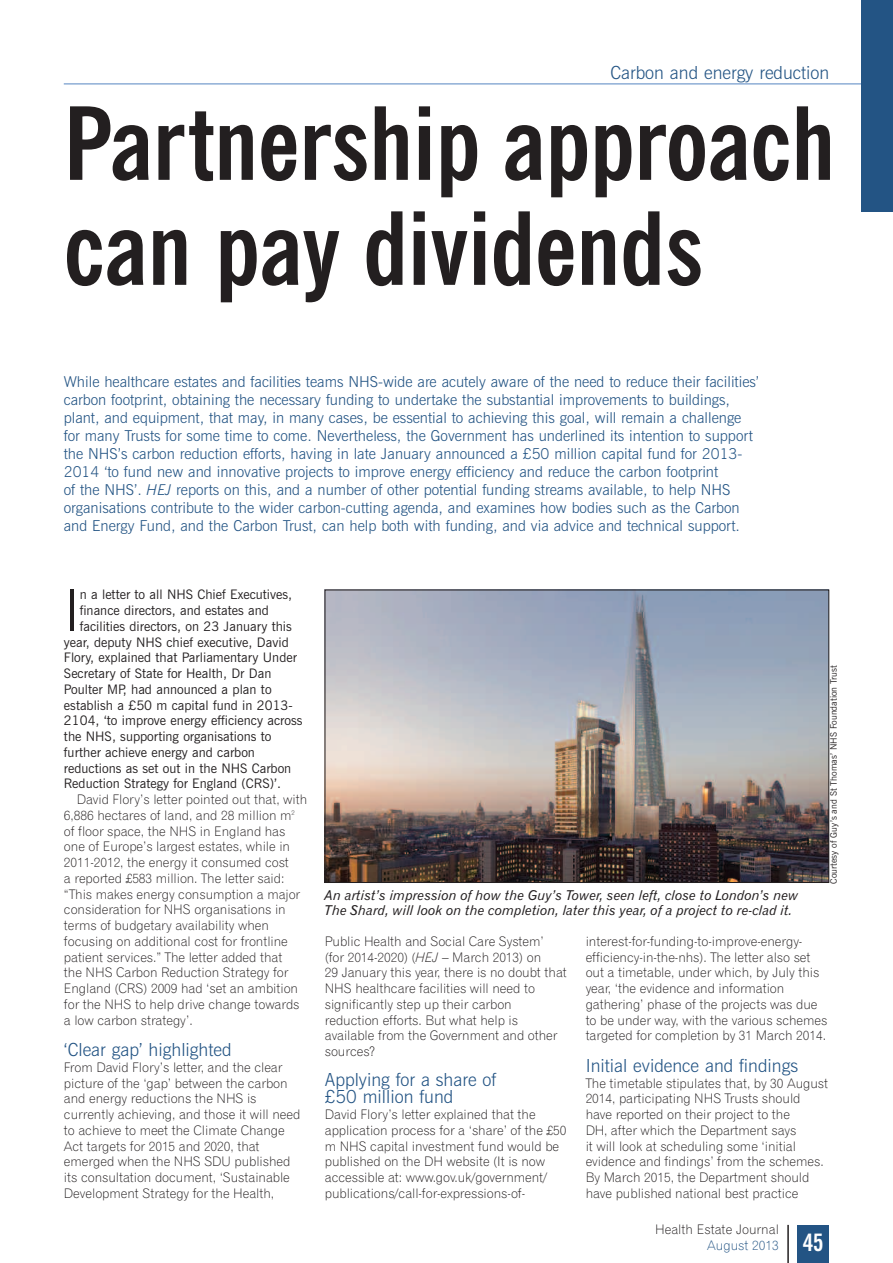
<style>
.page{position:relative;width:893px;height:1263px;background:#fff}
.page>*{position:absolute;margin:0;border:0;box-sizing:border-box;transform-origin:0 0}
.t1{font:700 condensed 100.5px/105px "News Gothic BT";letter-spacing:-.005em;color:#231f20}
.t2{font:300 56.85px "News Gothic BT";color:#231f20}
.t3{font:700 condensed 24px "News Gothic BT";color:#fff}
.t4{font:300 18px/17.2px "News Gothic BT";color:#235484}
.t5{font:300 15px/18px "News Gothic BT";color:#235484}
.t6{font:13.5px/15px "Gothic 720 BT Italic B";color:#231f20}
.t7{font:13.2px/15.8px "Gothic 720 BT Light B";letter-spacing:-.005em;color:#231f20}
.t8{font:13.2px "News Gothic BT";color:#231f20}
.t9{font:13.2px "Gothic 720 BT Light B";color:#235484}
.t10{font:9px "News Gothic BT";color:#231f20}
.s1{font-style:italic}
.s2{font-family:"Gothic 720 BT Light Italic B"}
</style>
<div class="page">
<hr style="left:64px;top:83px;width:829px;height:2px;background:#8eaed6">
<div style="left:861px;top:0;width:32px;height:212px;background:#235484"></div>
<div style="left:797px;top:1225px;width:32px;height:38px;background:#235484"></div>
<hr style="left:787px;top:1225px;width:2px;height:38px;background:#231f20">
<img style="left:327px;top:592px;width:500px;height:289px">
<div style="left:325px;top:590px;width:504px;height:293px;border:1px solid #231f20"></div>
<h3 class="t4" style="left:610px;top:65px;width:220px">Carbon and energy reduction</h3>
<h1 class="t1" style="left:64px;top:99px;width:773px">Partnership approach can pay dividends</h1>
<p class="t5" style="left:64px;top:374px;width:697px">While healthcare estates and facilities teams NHS-wide are acutely aware of the need to reduce their facilities’ carbon footprint, obtaining the necessary funding to undertake the substantial improvements to buildings, plant, and equipment, that may, in many cases, be essential to achieving this goal, will remain a challenge for many Trusts for some time to come. Nevertheless, the Government has underlined its intention to support the NHS’s carbon reduction efforts, having in late January announced a £50 million capital fund for 2013- 2014 ‘to fund new and innovative projects to improve energy efficiency and reduce the carbon footprint<br>of the NHS’. <span class="s1">HEJ</span> reports on this, and a number of other potential funding streams available, to help NHS organisations contribute to the wider carbon-cutting agenda, and examines how bodies such as the Carbon and Energy Fund, and the Carbon Trust, can help both with funding, and via advice and technical support.</p>
<h2 class="t2" style="left:64px;top:590px;width:17px">I</h2>
<p class="t8" style="left:80px;top:590px;width:214px">n a letter to all NHS Chief Executives,</p>
<p class="t8" style="left:80px;top:605px;width:191px">finance directors, and estates and</p>
<p class="t8" style="left:80px;top:621px;width:214px">facilities directors, on 23 January this</p>
<p class="t8" style="left:64px;top:637px;width:226px">year, deputy NHS chief executive, David</p>
<p class="t8" style="left:64px;top:653px;width:234px">Flory, explained that Parliamentary Under</p>
<p class="t8" style="left:64px;top:668px;width:209px">Secretary of State for Health, Dr Dan</p>
<p class="t8" style="left:64px;top:684px;width:209px">Poulter MP, had announced a plan to</p>
<p class="t8" style="left:64px;top:700px;width:230px">establish a £50 m capital fund in 2013-</p>
<p class="t8" style="left:64px;top:716px;width:240px">2104, ‘to improve energy efficiency across</p>
<p class="t8" style="left:64px;top:731px;width:209px">the NHS, supporting organisations to</p>
<p class="t8" style="left:64px;top:747px;width:193px">further achieve energy and carbon</p>
<p class="t8" style="left:64px;top:763px;width:229px">reductions as set out in the NHS Carbon</p>
<p class="t8" style="left:64px;top:779px;width:218px">Reduction Strategy for England (CRS)’.</p>
<p class="t7" style="left:64px;top:793px;width:245px;text-indent:13px">David Flory’s letter pointed out that, with 6,886 hectares of land, and 28 million m<sup>2 </sup>of floor space, the NHS in England has one of Europe’s largest estates, while in 2011-2012, the energy it consumed cost<br>a reported £583 million. The letter said: “This makes energy consumption a major consideration for NHS organisations in terms of budgetary availability when focusing on additional cost for frontline patient services.” The letter added that<br>the NHS Carbon Reduction Strategy for England (CRS) 2009 had ‘set an ambition for the NHS to help drive change towards a low carbon strategy’.</p>
<h3 class="t4" style="left:64px;top:1043px;width:169px">‘Clear gap’ highlighted</h3>
<p class="t7" style="left:64px;top:1060px;width:238px">From David Flory’s letter, and the clear picture of the ‘gap’ between the carbon and energy reductions the NHS is currently achieving, and those it will need to achieve to meet the Climate Change Act targets for 2015 and 2020, that emerged when the NHS SDU published its consultation document, ‘Sustainable Development Strategy for the Health,</p>
<p class="t6" style="left:325px;top:888px;width:475px">An artist’s impression of how the Guy’s Tower, seen left, close to London’s new<br>The Shard, will look on the completion, later this year, of a project to re-clad it.</p>
<p class="t10" style="left:830px;top:883px;width:220px;rotate:-90deg">Courtesy of Guy’s and St Thomas’ NHS Foundation Trust</p>
<p class="t7" style="left:325px;top:934px;width:243px">Public Health and Social Care System’<br>(for 2014-2020) (<span class="s2">HEJ</span> – March 2013) on<br>29 January this year, there is no doubt that NHS healthcare facilities will need to significantly step up their carbon reduction efforts. But what help is available from the Government and other sources?</p>
<h3 class="t4" style="left:325px;top:1073px;width:173px">Applying for a share of £50 million fund</h3>
<p class="t7" style="left:325px;top:1108px;width:243px">David Flory’s letter explained that the application process for a ‘share’ of the £50 m NHS capital investment fund would be published on the DH website (It is now accessible at: www.gov.uk/government/ publications/call-for-expressions-of-</p>
<p class="t7" style="left:586px;top:934px;width:243px">interest-for-funding-to-improve-energy&shy;efficiency-in-the-nhs). The letter also set out a timetable, under which, by July this year, ‘the evidence and information gathering’ phase of the projects was due to be under way, with the various schemes targeted for completion by 31 March 2014.</p>
<h3 class="t4" style="left:586px;top:1058px;width:214px">Initial evidence and findings</h3>
<p class="t7" style="left:586px;top:1076px;width:244px">The timetable stipulates that, by 30 August 2014, participating NHS Trusts should have reported on their project to the<br>DH, after which the Department says<br>it will look at scheduling some ‘initial evidence and findings’ from the schemes.<br>By March 2015, the Department should have published national best practice</p>
<p class="t7" style="left:655px;top:1223px;width:125px">Health Estate Journal</p>
<p class="t9" style="left:707px;top:1240px;width:73px">August 2013</p>
<h3 class="t3" style="left:803px;top:1233px;width:22px">45</h3>
</div>
